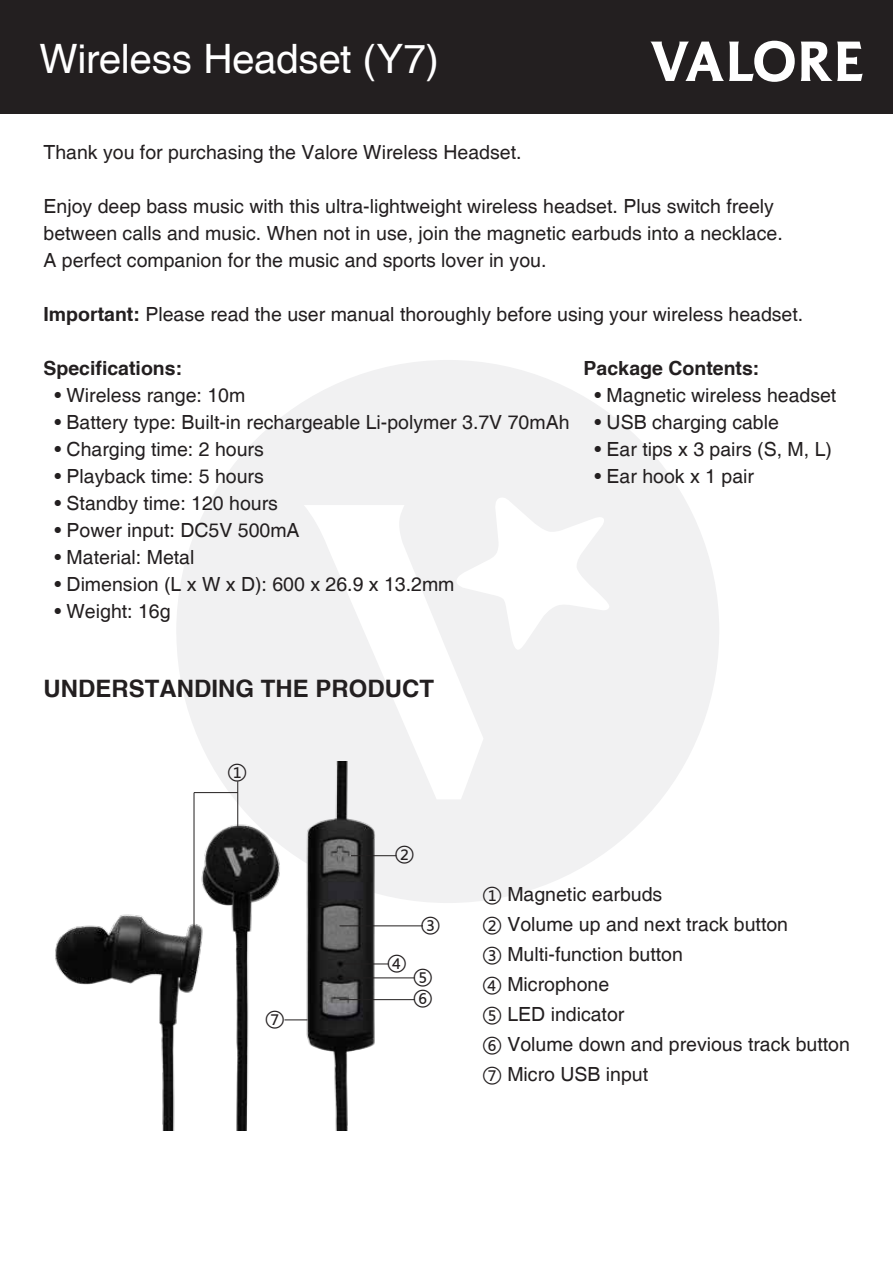
<style>
.page{position:relative;width:893px;height:1263px;background:#fff}
.page>*{position:absolute;margin:0;border:0;box-sizing:border-box;transform-origin:0 0}
.t1{font:40.5px "Helvetica";letter-spacing:-.01em;color:#fff}
.t2{font:700 24px "Helvetica cyr";color:#231f20}
.t3{font:19.5px/30px "Helvetica";color:#231f20}
.t4{font:700 19.5px "Helvetica cyr";color:#231f20}
.t5{font:19.5px/21.8px "Microsoft Ya Hei";color:#231f20}
.s1{font-family:"Helvetica cyr";font-weight:700}
.s2{font-family:"Microsoft Ya Hei"}
</style>
<div class="page">
<svg style="left:176px;top:360px;width:543px;height:543px;fill:#f1f1f2"></svg>
<div style="left:0;top:0;width:893px;height:113px;background:#231f20"></div>
<svg style="left:650px;top:41px;width:145px;height:41px"></svg>
<svg style="left:801px;top:42px;width:62px;height:39px"></svg>
<img style="left:55px;top:761px;width:400px;height:369px">
<hr style="left:237px;top:781px;width:1px;height:46px;background:#221f1f">
<hr style="left:194px;top:793px;width:1px;height:135px;background:#221f1f">
<hr style="left:351px;top:855px;width:45px;height:1px;background:#221f1f">
<hr style="left:343px;top:963px;width:46px;height:1px;background:#221f1f">
<hr style="left:339px;top:925px;width:84px;height:1px;background:#221f1f">
<hr style="left:194px;top:792px;width:44px;height:1px;background:#221f1f">
<hr style="left:339px;top:977px;width:76px;height:1px;background:#221f1f">
<hr style="left:339px;top:999px;width:76px;height:1px;background:#221f1f">
<svg style="left:284px;top:1019px;width:24px;height:1px"></svg>
<h1 class="t1" style="left:40px;top:35px;width:401px">Wireless Headset (Y7)</h1>
<p class="t3" style="left:43px;top:138px;width:479px">Thank you for purchasing the Valore Wireless Headset.</p>
<p class="t3" style="left:43px;top:193px;width:741px;line-height:27px">Enjoy deep bass music with this ultra-lightweight wireless headset. Plus switch freely between calls and music. When not in use, join the magnetic earbuds into a necklace.<br>A perfect companion for the music and sports lover in you.</p>
<p class="t3" style="left:43px;top:300px;width:761px"><span class="s1">Important:</span> Please read the user manual thoroughly before using your wireless headset.</p>
<p class="t4" style="left:43px;top:357px;width:140px">Specifications:</p>
<p class="t4" style="left:583px;top:357px;width:177px">Package Contents:</p>
<p class="t3" style="left:54px;top:381px;width:193px">• Wireless range: 10m</p>
<p class="t3" style="left:594px;top:381px;width:243px">• Magnetic wireless headset</p>
<p class="t3" style="left:54px;top:408px;width:517px">• Battery type: Built-in rechargeable Li-polymer 3.7V 70mAh</p>
<p class="t3" style="left:594px;top:408px;width:186px">• USB charging cable</p>
<p class="t3" style="left:54px;top:435px;width:211px">• Charging time: 2 hours</p>
<p class="t3" style="left:594px;top:435px;width:239px">• Ear tips x 3 pairs (S, M, L)</p>
<p class="t3" style="left:54px;top:462px;width:211px">• Playback time: 5 hours</p>
<p class="t3" style="left:594px;top:462px;width:161px">• Ear hook x 1 pair</p>
<p class="t3" style="left:54px;top:489px;width:225px">• Standby time: 120 hours</p>
<p class="t3" style="left:54px;top:516px;width:247px">• Power input: DC5V 500mA</p>
<p class="t3" style="left:54px;top:543px;width:142px">• Material: Metal</p>
<p class="t3" style="left:54px;top:570px;width:402px">• Dimension (L x W x D): 600 x 26.9 x 13.2mm</p>
<p class="t3" style="left:54px;top:597px;width:118px">• Weight: 16g</p>
<p class="t2" style="left:43px;top:675px;width:392px">UNDERSTANDING THE PRODUCT</p>
<p class="t5" style="left:228px;top:759px;width:21px">①</p>
<p class="t5" style="left:265px;top:1006px;width:21px">⑦</p>
<p class="t5" style="left:395px;top:842px;width:21px">②</p>
<p class="t5" style="left:421px;top:912px;width:21px">③</p>
<p class="t5" style="left:413px;top:964px;width:21px">⑤<br>⑥</p>
<p class="t5" style="left:387px;top:950px;width:21px">④</p>
<p class="t3" style="left:482px;top:880px;width:369px"><span class="s2">①</span> Magnetic earbuds<br><span class="s2">②</span> Volume up and next track button<br><span class="s2">③</span> Multi-function button<br><span class="s2">④</span> Microphone<br><span class="s2">⑤</span> LED indicator<br><span class="s2">⑥</span> Volume down and previous track button<br><span class="s2">⑦</span> Micro USB input</p>
</div>
